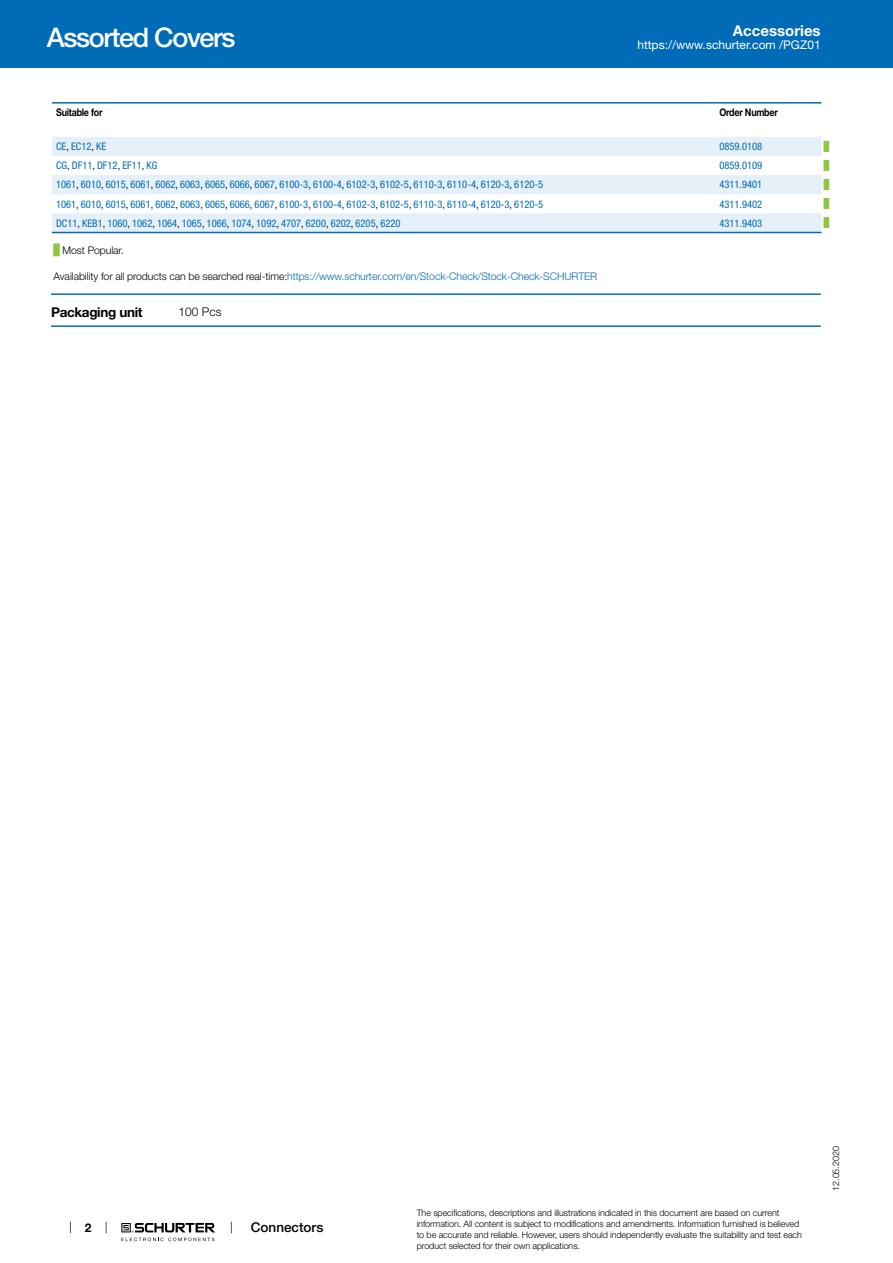
<style>
.page{position:relative;width:893px;height:1263px;background:#fff}
.page>*{position:absolute;margin:0;border:0;box-sizing:border-box;transform-origin:0 0}
.t1{font:500 27px "Helvetica Neue LT";letter-spacing:-.05em;color:#fff}
.t2{font:700 15px "Helvetica Neue LT";color:#fff}
.t3{font:700 13.5px "Helvetica Neue LT";letter-spacing:-.025em;color:#000}
.t4{font:500 13.5px "Helvetica Neue LT";color:#000}
.t5{font:12px "Helvetica Neue LT";color:#fff}
.t6{font:300 12px "Helvetica Neue LT";color:#000}
.t7{font:700 12px "Helvetica Neue LT";color:#000}
.t8{font:condensed 10.5px "Helvetica Neue LT";color:#006bb6}
.t9{font:300 10.5px "Helvetica Neue LT";letter-spacing:-.01em;color:#006bb6}
.t10{font:700 10.5px "Helvetica Neue LT";letter-spacing:-.025em;color:#000;scale:.85 1}
.t11{font:300 10.5px "Helvetica Neue LT";letter-spacing:-.01em;color:#000}
.t12{font:300 9px/10.8px "Helvetica Neue LT";letter-spacing:-.01em;color:#000}
.t13{font:9px "Arial Unicode MS";color:#8dc63f}
.s1{color:#000}
.s2{font-family:"Arial Unicode MS";font-weight:400;color:#8dc63f}
</style>
<div class="page">
<svg style="left:70px;top:1221px;width:1px;height:12px"></svg>
<svg style="left:121px;top:1223px;width:94px;height:18px"></svg>
<div style="left:0;top:0;width:893px;height:68px;background:#006bb6"></div>
<svg style="left:52px;top:233px;width:769px;height:1px"></svg>
<svg style="left:52px;top:137px;width:769px;height:95px;fill:#e6f0f8"></svg>
<hr style="left:52px;top:102px;width:663px;height:2px;background:#006bb6">
<hr style="left:715px;top:102px;width:106px;height:2px;background:#006bb6">
<hr style="left:52px;top:232px;width:663px;height:1px;background:#006bb6">
<hr style="left:715px;top:232px;width:106px;height:1px;background:#006bb6">
<hr style="left:51px;top:293px;width:770px;height:2px;background:#006bb6">
<hr style="left:51px;top:325px;width:770px;height:2px;background:#006bb6">
<h1 class="t1" style="left:47px;top:21px;width:190px">Assorted Covers</h1>
<h2 class="t2" style="left:733px;top:21px;width:89px">Accessories</h2>
<p class="t5" style="left:637px;top:38px;width:185px">https://www.schurter.com /PGZ01</p>
<p class="t10" style="left:56px;top:106px;width:56px">Suitable for</p>
<p class="t10" style="left:719px;top:106px;width:70px">Order Number</p>
<p class="t8" style="left:56px;top:140px;width:52px">CE<span class="s1">,</span> EC12<span class="s1">,</span> KE</p>
<p class="t8" style="left:719px;top:140px;width:44px">0859.0108</p>
<p class="t13" style="left:824px;top:140px;width:7px">█</p>
<p class="t8" style="left:56px;top:160px;width:103px">CG<span class="s1">,</span> DF11<span class="s1">,</span> DF12<span class="s1">,</span> EF11<span class="s1">,</span> KG</p>
<p class="t8" style="left:719px;top:160px;width:44px">0859.0109</p>
<p class="t13" style="left:824px;top:159px;width:7px">█</p>
<p class="t8" style="left:56px;top:179px;width:489px">1061<span class="s1">,</span> 6010<span class="s1">,</span> 6015<span class="s1">,</span> 6061<span class="s1">,</span> 6062<span class="s1">,</span> 6063<span class="s1">,</span> 6065<span class="s1">,</span> 6066<span class="s1">,</span> 6067<span class="s1">,</span> 6100-3<span class="s1">,</span> 6100-4<span class="s1">,</span> 6102-3<span class="s1">,</span> 6102-5<span class="s1">,</span> 6110-3<span class="s1">,</span> 6110-4<span class="s1">,</span> 6120-3<span class="s1">,</span> 6120-5</p>
<p class="t8" style="left:719px;top:179px;width:44px">4311.9401</p>
<p class="t13" style="left:824px;top:178px;width:7px">█</p>
<p class="t8" style="left:56px;top:198px;width:489px">1061<span class="s1">,</span> 6010<span class="s1">,</span> 6015<span class="s1">,</span> 6061<span class="s1">,</span> 6062<span class="s1">,</span> 6063<span class="s1">,</span> 6065<span class="s1">,</span> 6066<span class="s1">,</span> 6067<span class="s1">,</span> 6100-3<span class="s1">,</span> 6100-4<span class="s1">,</span> 6102-3<span class="s1">,</span> 6102-5<span class="s1">,</span> 6110-3<span class="s1">,</span> 6110-4<span class="s1">,</span> 6120-3<span class="s1">,</span> 6120-5</p>
<p class="t8" style="left:719px;top:198px;width:44px">4311.9402</p>
<p class="t13" style="left:824px;top:197px;width:7px">█</p>
<p class="t8" style="left:56px;top:217px;width:346px">DC11<span class="s1">,</span> KEB1<span class="s1">,</span> 1060<span class="s1">,</span> 1062<span class="s1">,</span> 1064<span class="s1">,</span> 1065<span class="s1">,</span> 1066<span class="s1">,</span> 1074<span class="s1">,</span> 1092<span class="s1">,</span> 4707<span class="s1">,</span> 6200<span class="s1">,</span> 6202<span class="s1">,</span> 6205<span class="s1">,</span> 6220</p>
<p class="t8" style="left:719px;top:217px;width:44px">4311.9403</p>
<p class="t13" style="left:824px;top:216px;width:7px">█</p>
<p class="t11" style="left:54px;top:243px;width:72px"><span class="s2">█</span> Most Popular.</p>
<p class="t9" style="left:54px;top:270px;width:545px"><span class="s1">Availability for all products can be searched real-time:</span>https://www.schurter.com/en/Stock-Check/Stock-Check-SCHURTER</p>
<p class="t3" style="left:51px;top:304px;width:93px">Packaging unit</p>
<p class="t6" style="left:179px;top:304px;width:44px">100 Pcs</p>
<p class="t7" style="left:85px;top:1220px;width:8px">2</p>
<p class="t4" style="left:251px;top:1219px;width:74px">Connectors</p>
<p class="t12" style="left:417px;top:1207px;width:387px">The specifications, descriptions and illustrations indicated in this document are based on current information. All content is subject to modifications and amendments. Information furnished is believed to be accurate and reliable. However, users should independently evaluate the suitability and test each product selected for their own applications.</p>
<p class="t12" style="left:830px;top:1191px;width:46px;rotate:-90deg">12.05.2020</p>
</div>
